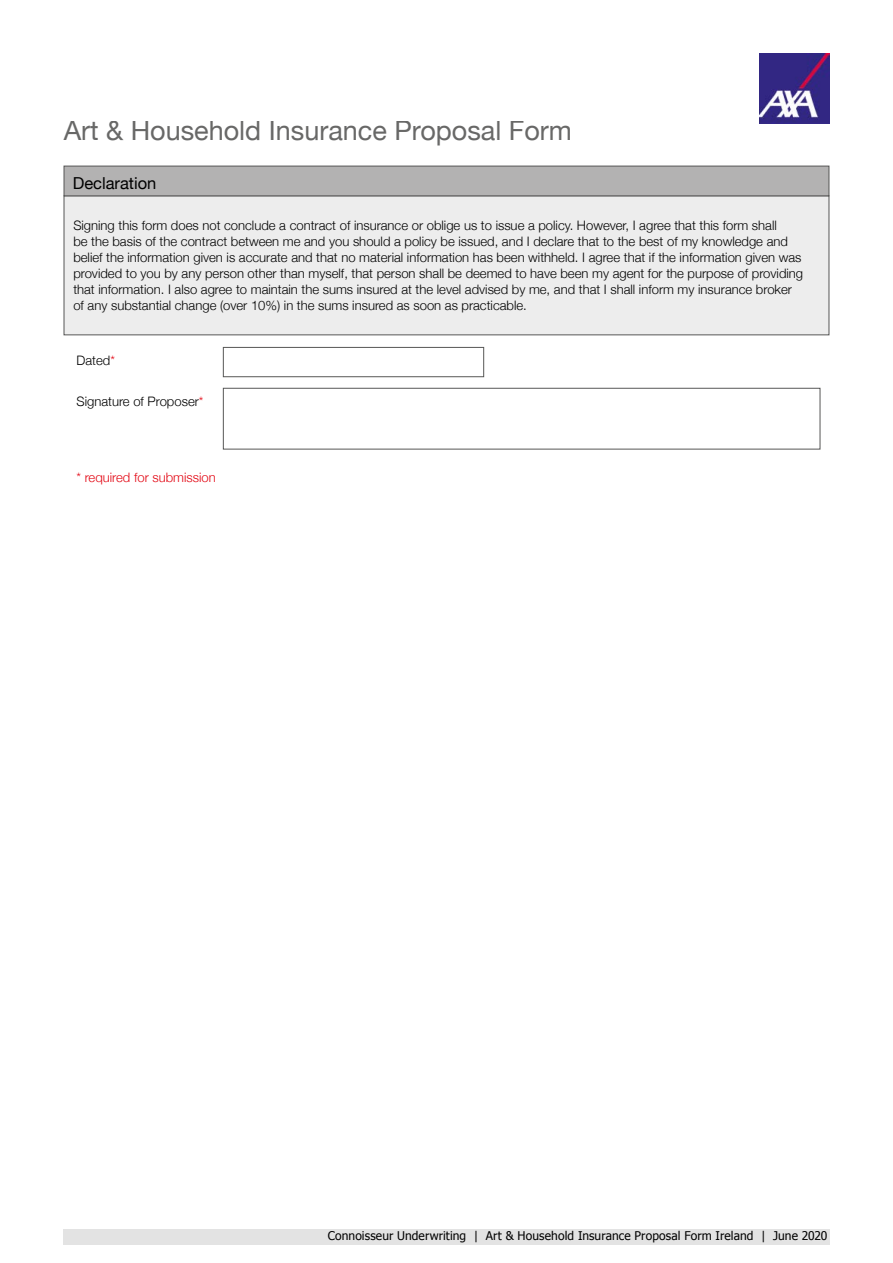
<style>
.page{position:relative;width:893px;height:1263px;background:#fff}
.page>*{position:absolute;margin:0;border:0;box-sizing:border-box;transform-origin:0 0}
.t1{font:27px "Helvetica Neue";color:#575756}
.t2{font:16.5px "Helvetica Neue";color:#000}
.t3{font:300 13.05px/16.2px "Helvetica Neue";color:#000}
.t4{font:300 13.05px "Helvetica Neue";color:#e30613}
.t5{font:12px "Tahoma";letter-spacing:.01em;color:#000}
.s1{color:#e30613}
</style>
<div class="page">
<img style="left:760px;top:53px;width:70px;height:70px">
<div style="left:63px;top:1228px;width:767px;height:16px;background:#e3e3e3"></div>
<div style="left:64px;top:196px;width:765px;height:139px;background:#ededed;border:1px solid #575756"></div>
<div style="left:64px;top:166px;width:765px;height:30px;background:#b3b2b2"></div>
<div style="left:64px;top:166px;width:765px;height:30px;border:1px solid #575756"></div>
<div style="left:223px;top:347px;width:261px;height:30px;background:#fff;border:1px solid #575756"></div>
<div style="left:223px;top:388px;width:597px;height:61px;background:#fff;border:1px solid #575756"></div>
<h1 class="t1" style="left:64px;top:111px;width:510px">Art &amp; Household Insurance Proposal Form</h1>
<p class="t2" style="left:73px;top:171px;width:85px">Declaration</p>
<p class="t3" style="left:73px;top:216px;width:731px">Signing this form does not conclude a contract of insurance or oblige us to issue a policy. However, I agree that this form shall<br>be the basis of the contract between me and you should a policy be issued, and I declare that to the best of my knowledge and belief the information given is accurate and that no material information has been withheld. I agree that if the information given was provided to you by any person other than myself, that person shall be deemed to have been my agent for the purpose of providing that information. I also agree to maintain the sums insured at the level advised by me, and that I shall inform my insurance broker of any substantial change (over 10%) in the sums insured as soon as practicable.</p>
<p class="t3" style="left:77px;top:351px;width:40px">Dated<span class="s1">*</span></p>
<p class="t3" style="left:77px;top:392px;width:128px">Signature of Proposer<span class="s1">*</span></p>
<p class="t4" style="left:77px;top:467px;width:141px">* required for submission</p>
<p class="t5" style="left:328px;top:1227px;width:501px">Connoisseur Underwriting | Art &amp; Household Insurance Proposal Form Ireland | June 2020</p>
</div>
